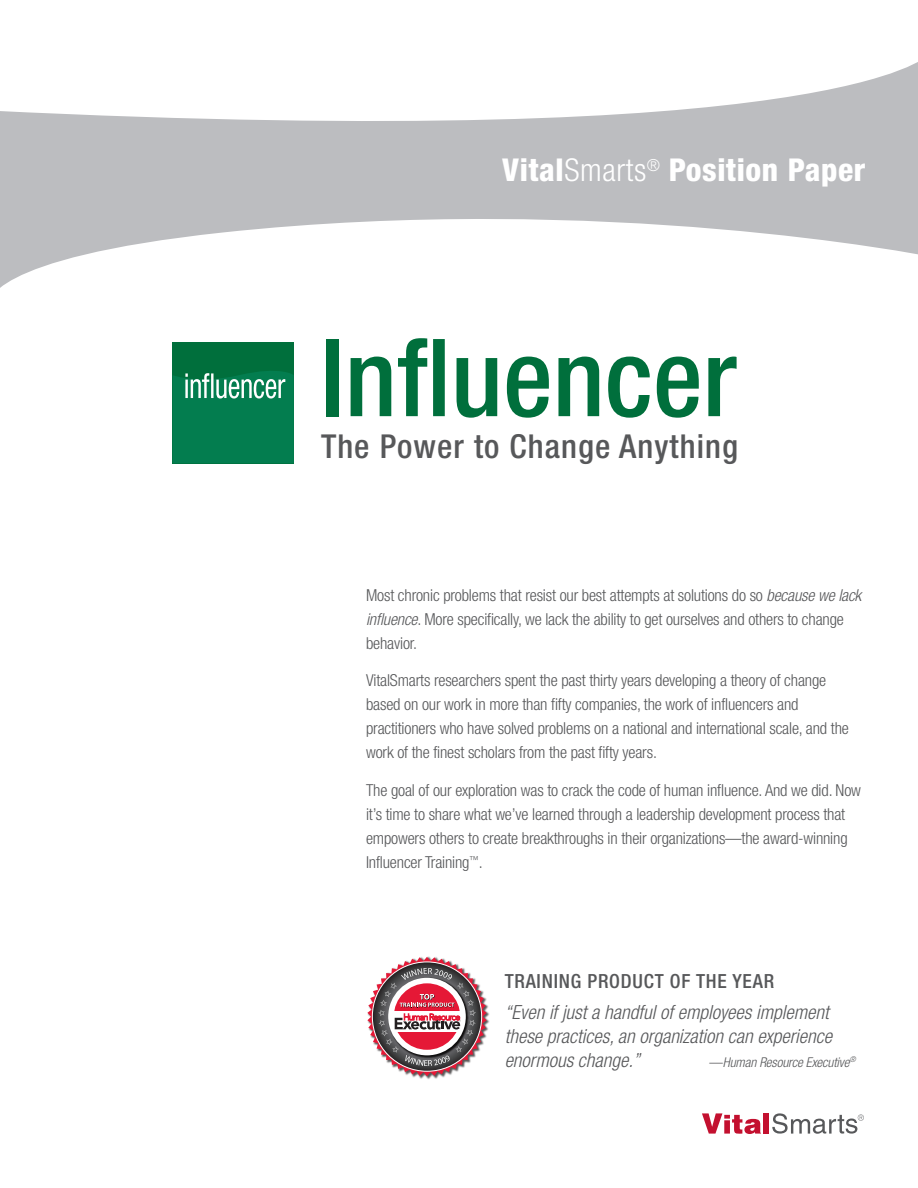
<style>
.page{position:relative;width:918px;height:1188px;background:#fff}
.page>*{position:absolute;margin:0;border:0;box-sizing:border-box;transform-origin:0 0}
.first_title{font:500 condensed 108px "Helvetica Neue";color:#006f3c}
.subhead{font:500 condensed 33px "Helvetica Neue";letter-spacing:.035em;color:#57585a}
.t1{font:800 condensed 31.5px "Helvetica Neue";letter-spacing:.02em;color:#fff}
.sidebar_copy{font:italic 300 condensed 19.5px/24px "Helvetica Neue";color:#57585a}
.sidebar_header{font:500 condensed 19.5px "Helvetica Neue";letter-spacing:.04em;color:#57585a}
.t2{font:300 condensed 16.5px/24px "Helvetica Neue";letter-spacing:-.01em;color:#57585a}
.sidebar_copy-2{font:italic 300 condensed 13.5px "Helvetica Neue";letter-spacing:-.01em;color:#57585a}
.s1{font-weight:300}
.s2{font-style:italic}
.s3{font-family:"Helvetica Neue LT Std"}
.s4{font-style:normal}
</style>
<div class="page">
<svg style="left:0;top:62px;width:918px;height:226px;fill:#bcbdc0"></svg>
<div style="left:172px;top:342px;width:122px;height:121px;background:#006f3c"></div>
<svg style="left:173px;top:371px;width:121px;height:92px;background:#15865b"></svg>
<svg style="left:702px;top:1113px;width:59px;height:21px"></svg>
<div style="left:764px;top:1113px;width:5px;height:21px;background:#c3102f"></div>
<svg style="left:772px;top:1113px;width:92px;height:21px"></svg>
<img style="left:412px;top:956px;width:78px;height:123px">
<svg style="left:367px;top:957px;width:120px;height:119px"></svg>
<p class="t1" style="left:502px;top:150px;width:365px">Vital<span class="s1">Smarts</span><sup>®</sup> Position Paper</p>
<p class="first_title" style="left:321px;top:313px;width:417px">Influencer</p>
<p class="subhead" style="left:321px;top:427px;width:419px">The Power to Change Anything</p>
<p class="t2" style="left:366px;top:583px;width:497px">Most chronic problems that resist our best attempts at solutions do so <span class="s2">because we lack influence</span>. More specifically, we lack the ability to get ourselves and others to change behavior.</p>
<p class="t2" style="left:366px;top:669px;width:484px">VitalSmarts researchers spent the past thirty years developing a theory of change based on our work in more than fifty companies, the work of influencers and practitioners who have solved problems on a national and international scale, and the work of the finest scholars from the past fifty years.</p>
<p class="t2" style="left:366px;top:778px;width:496px">The goal of our exploration was to crack the code of human influence. And we did. Now it’s time to share what we’ve learned through a leadership development process that empowers others to create breakthroughs in their organizations—the award-winning <span class="s3">Influencer Training</span><sup>™</sup>.</p>
<p class="sidebar_header" style="left:505px;top:969px;width:271px">TRAINING PRODUCT OF THE YEAR</p>
<p class="sidebar_copy" style="left:505px;top:1000px;width:329px">“Even if just a handful of employees implement these practices, an organization can experience enormous change.”</p>
<p class="sidebar_copy-2" style="left:710px;top:1054px;width:148px"><span class="s4">—</span>Human Resource Executive<sup>®</sup></p>
</div>
